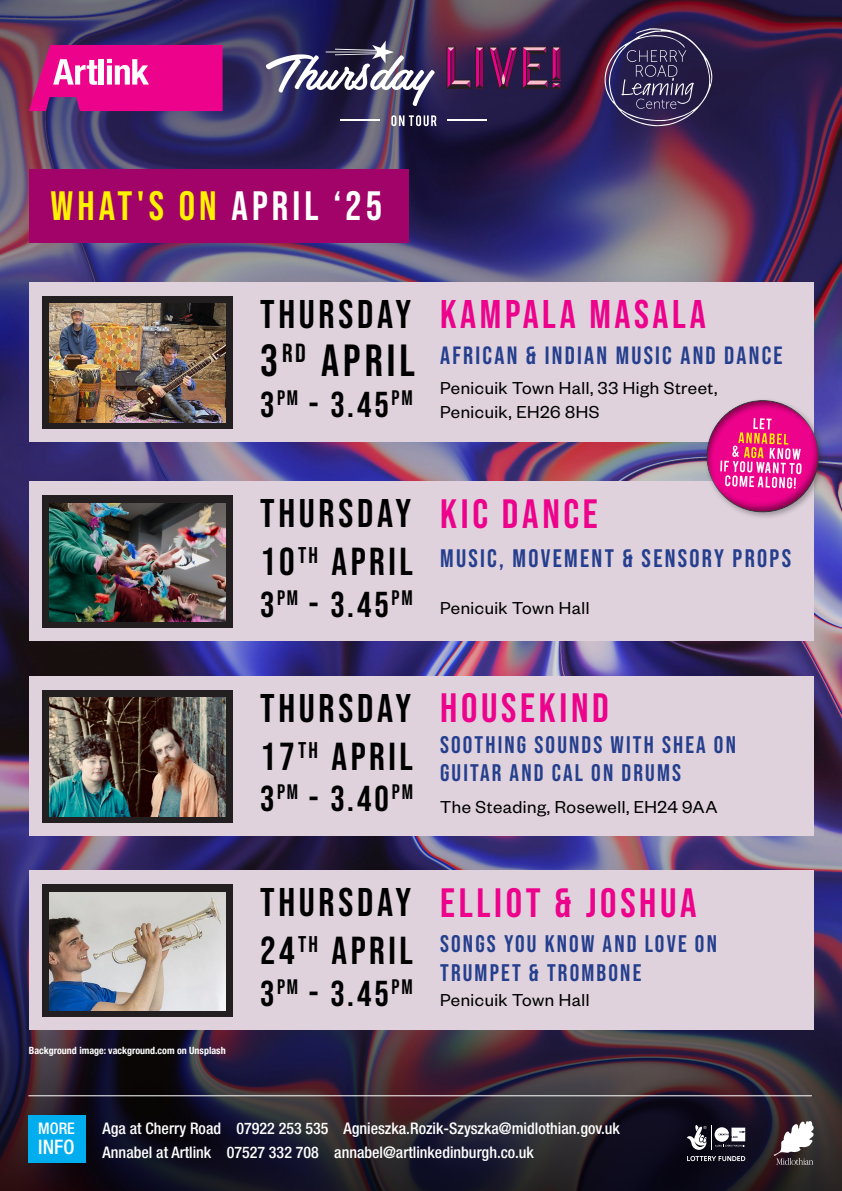
<style>
.page{position:relative;width:842px;height:1191px;background:#fff}
.page>*{position:absolute;margin:0;border:0;box-sizing:border-box;transform-origin:0 0}
.t1{font:45px "Bebas Neue";letter-spacing:.09em;color:#000}
.t2{font:41px "Bebas Neue";letter-spacing:.09em;color:#ed028c}
.t3{font:41px "Bebas Neue";letter-spacing:.1em;color:#fff101}
.t4{font:40px "Bebas Neue";letter-spacing:.09em;color:#000}
.t5{font:40px "Bebas Neue";letter-spacing:.09em;color:#ed028c}
.t6{font:39px "Bebas Neue";letter-spacing:.09em;color:#000}
.t7{font:36px "Bebas Neue";letter-spacing:.085em;color:#000}
.t8{font:25.3px "Bebas Neue";letter-spacing:.09em;color:#253f8e}
.t9{font:25px "Bebas Neue";letter-spacing:.09em;color:#253f8e}
.t10{font:24px/28.8px "Bebas Neue";letter-spacing:.09em;color:#253f8e}
.t11{font:500 condensed 20px "Helvetica Neue";color:#fff}
.t12{font:19px "Founders Grotesk";letter-spacing:.025em;color:#000}
.t13{font:500 condensed 16px "Helvetica Neue";color:#fff}
.t14{font:700 condensed 10px "Helvetica Neue";color:#fff}
.s1{color:#fff}
</style>
<div class="page">
<img style="left:0;top:0;width:842px;height:1191px">
<svg style="left:29px;top:45px;width:194px;height:66px;background:#e22193"></svg>
<div style="left:29px;top:170px;width:379px;height:73px;background:#a20368"></div>
<hr style="left:28px;top:1095px;width:784px;height:1px;background:#fff">
<div style="left:29px;top:1115px;width:57px;height:48px;background:#00aeef"></div>
<svg style="left:773px;top:1120px;width:41px;height:44px"></svg>
<svg style="left:687px;top:1156px;width:58px;height:5px"></svg>
<svg style="left:687px;top:1124px;width:58px;height:25px"></svg>
<div style="left:29px;top:282px;width:785px;height:159px;background:#dfd2dd"></div>
<div style="left:29px;top:481px;width:785px;height:160px;background:#dfd2dd"></div>
<div style="left:29px;top:676px;width:785px;height:159px;background:#dfd2dd"></div>
<div style="left:29px;top:870px;width:785px;height:159px;background:#dfd2dd"></div>
<div style="left:42px;top:296px;width:190px;height:132px;background:#231f20"></div>
<div style="left:42px;top:495px;width:190px;height:133px;background:#231f20"></div>
<div style="left:42px;top:690px;width:190px;height:132px;background:#231f20"></div>
<div style="left:42px;top:884px;width:190px;height:132px;background:#231f20"></div>
<img style="left:50px;top:304px;width:175px;height:118px">
<img style="left:50px;top:503px;width:175px;height:119px">
<img style="left:50px;top:697px;width:175px;height:119px">
<img style="left:50px;top:892px;width:175px;height:118px">
<svg style="left:604px;top:28px;width:109px;height:98px;background:#41355d"></svg>
<svg style="left:266px;top:41px;width:169px;height:65px"></svg>
<svg style="left:446px;top:46px;width:114px;height:43px;background:#5e2054"></svg>
<div style="left:552px;top:83px;width:8px;height:6px;border:1px solid #231f20"></div>
<svg style="left:391px;top:115px;width:46px;height:11px"></svg>
<hr style="left:447px;top:120px;width:40px;height:1px;background:#fff">
<hr style="left:340px;top:120px;width:39px;height:1px;background:#fff">
<div style="left:703px;top:397px;width:124px;height:123px;background:#231f20;opacity:.35"></div>
<div style="left:705px;top:399px;width:114px;height:114px;background:#231f20;opacity:.5"></div>
<svg style="left:720px;top:418px;width:81px;height:70px;background:#f03d97"></svg>
<p class="t3" style="left:51px;top:182px;width:333px">WHAT'S ON <span class="s1">APRIL ‘25</span></p>
<p class="t14" style="left:29px;top:1042px;width:198px">Background image: vackground.com on Unsplash</p>
<p class="t4" style="left:260px;top:291px;width:153px">THURSDAY</p>
<p class="t1" style="left:260px;top:335px;width:156px">3<sup>RD</sup> APRIL</p>
<p class="t7" style="left:260px;top:384px;width:154px">3<sup>PM</sup> - 3.45<sup>PM</sup></p>
<p class="t5" style="left:440px;top:291px;width:267px">KAMPALA MASALA</p>
<p class="t9" style="left:440px;top:342px;width:344px">AFRICAN &amp; INDIAN MUSIC AND DANCE</p>
<p class="t12" style="left:440px;top:376px;width:279px">Penicuik Town Hall, 33 High Street,</p>
<p class="t12" style="left:440px;top:400px;width:161px">Penicuik, EH26 8HS</p>
<p class="t4" style="left:260px;top:490px;width:153px">THURSDAY</p>
<p class="t6" style="left:260px;top:539px;width:154px">10<sup>TH</sup> APRIL</p>
<p class="t7" style="left:260px;top:584px;width:154px">3<sup>PM</sup> - 3.45<sup>PM</sup></p>
<p class="t2" style="left:440px;top:490px;width:159px">KIC DANCE</p>
<p class="t8" style="left:440px;top:544px;width:352px">MUSIC, MOVEMENT &amp; SENSORY PROPS</p>
<p class="t12" style="left:440px;top:596px;width:151px">Penicuik Town Hall</p>
<p class="t4" style="left:260px;top:685px;width:153px">THURSDAY</p>
<p class="t6" style="left:260px;top:734px;width:154px">17<sup>TH</sup> APRIL</p>
<p class="t7" style="left:260px;top:778px;width:154px">3<sup>PM</sup> - 3.40<sup>PM</sup></p>
<p class="t2" style="left:440px;top:685px;width:170px">HOUSEKIND</p>
<p class="t10" style="left:440px;top:729px;width:297px">SOOTHING SOUNDS WITH SHEA ON<br>GUITAR AND CAL ON DRUMS</p>
<p class="t12" style="left:440px;top:795px;width:279px">The Steading, Rosewell, EH24 9AA</p>
<p class="t4" style="left:260px;top:879px;width:153px">THURSDAY</p>
<p class="t6" style="left:260px;top:928px;width:154px">24<sup>TH</sup> APRIL</p>
<p class="t7" style="left:260px;top:972px;width:154px">3<sup>PM</sup> - 3.45<sup>PM</sup></p>
<p class="t2" style="left:440px;top:879px;width:258px">ELLIOT &amp; JOSHUA</p>
<p class="t10" style="left:440px;top:929px;width:278px">SONGS YOU KNOW AND LOVE ON<br>TRUMPET &amp; TROMBONE</p>
<p class="t12" style="left:440px;top:988px;width:151px">Penicuik Town Hall</p>
<p class="t13" style="left:38px;top:1119px;width:38px">MORE</p>
<p class="t11" style="left:38px;top:1135px;width:38px">INFO</p>
<p class="t13" style="left:103px;top:1119px;width:519px">Aga at Cherry Road 07922 253 535 Agnieszka.Rozik-Szyszka@midlothian.gov.uk</p>
<p class="t13" style="left:103px;top:1143px;width:433px">Annabel at Artlink 07527 332 708 annabel@artlinkedinburgh.co.uk</p>
</div>
